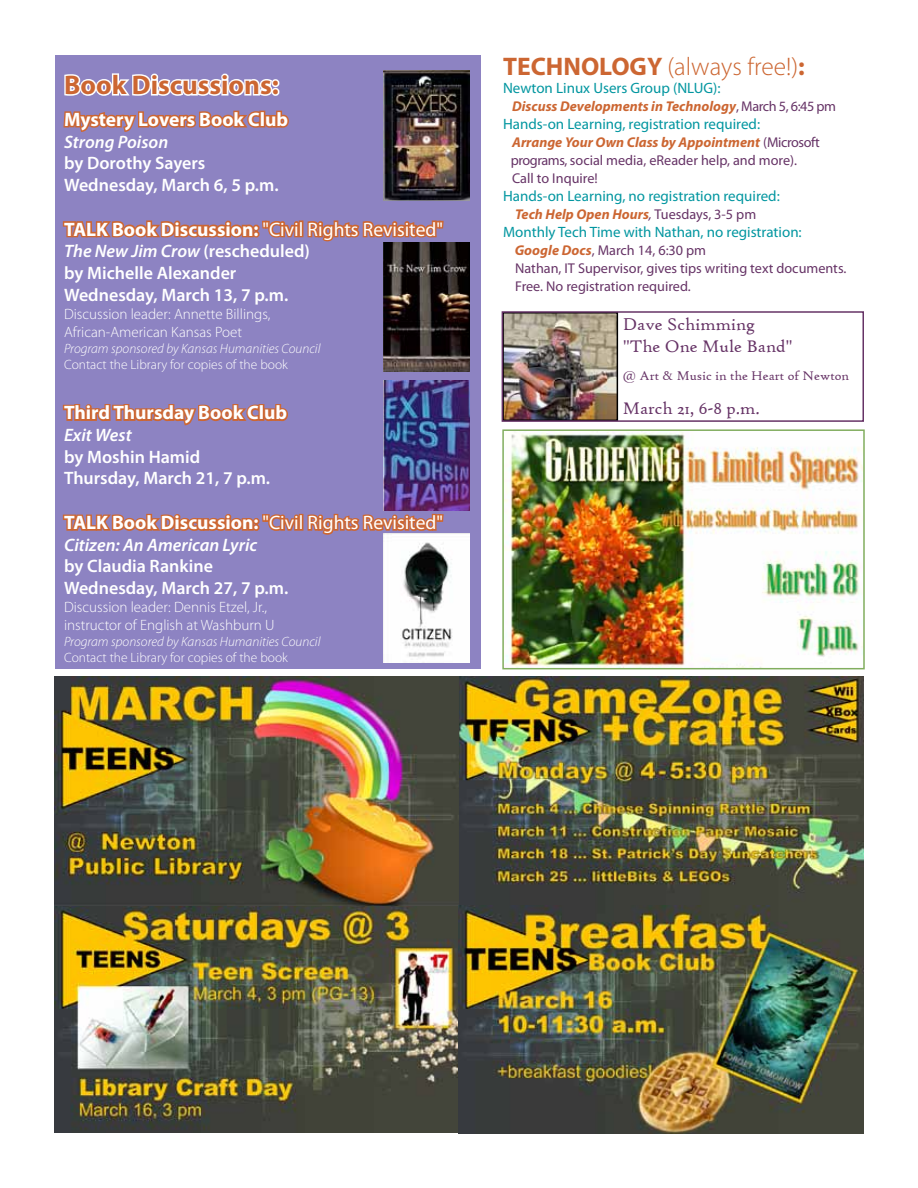
<style>
.page{position:relative;width:918px;height:1188px;background:#fff}
.page>*{position:absolute;margin:0;border:0;box-sizing:border-box;transform-origin:0 0}
.t1{font:700 27px "Myriad Pro";color:#cc6632}
.t2{font:300 25.5px "Myriad Pro";color:#cc6632}
.t3{font:19.5px "Myriad Pro";color:#fff}
.t4{font:700 19.5px "Myriad Pro";color:#fff}
.t5{font:600 18px/21.6px "Myriad Pro";color:#fff}
.t6{font:18px/21.6px "High Tower Text";color:#636}
.t7{font:italic 600 18px "Myriad Pro";color:#fff}
.t8{font:15px "Myriad Pro";color:#0296a0}
.t9{font:300 15px/18px "Myriad Pro";color:#fff}
.t10{font:14.25px/18px "Myriad Pro";color:#636}
.t11{font:italic 700 14.25px "Myriad Pro";color:#cc6632}
.t12{font:italic 300 13.5px "Myriad Pro";color:#fff}
.t13{font:300 13.5px "Myriad Pro";color:#fff}
.t14{font:13.5px "High Tower Text";color:#636}
.s1{font-weight:700}
.s2{font-style:italic}
.s3{font-weight:400;font-style:normal;color:#636}
.s4{font-weight:700;font-style:italic;color:#cc6632}
.s5{font-weight:400;color:#636}
</style>
<div class="page">
<div style="left:55px;top:55px;width:426px;height:614px;background:#8d83c2"></div>
<svg style="left:62px;top:220px;width:193px;height:18px"></svg>
<div style="left:253px;top:225px;width:7px;height:6px;border:3px solid #cc6632;border-radius:50%"></div>
<div style="left:253px;top:231px;width:7px;height:7px;border:3px solid #cc6632;border-radius:50%"></div>
<svg style="left:262px;top:220px;width:37px;height:18px"></svg>
<div style="left:299px;top:220px;width:4px;height:17px;border:3px solid #cc6632"></div>
<svg style="left:307px;top:107px;width:137px;height:152px"></svg>
<svg style="left:62px;top:404px;width:226px;height:22px"></svg>
<svg style="left:62px;top:513px;width:193px;height:18px"></svg>
<div style="left:253px;top:518px;width:7px;height:7px;border:3px solid #cc6632;border-radius:50%"></div>
<div style="left:253px;top:524px;width:7px;height:7px;border:3px solid #cc6632;border-radius:50%"></div>
<div style="left:262px;top:514px;width:5px;height:8px;border:3px solid #cc6632"></div>
<div style="left:265px;top:514px;width:5px;height:8px;border:3px solid #cc6632"></div>
<svg style="left:267px;top:514px;width:32px;height:17px"></svg>
<div style="left:299px;top:514px;width:4px;height:17px;border:3px solid #cc6632"></div>
<svg style="left:307px;top:400px;width:131px;height:152px"></svg>
<div style="left:436px;top:514px;width:5px;height:8px;border:3px solid #cc6632"></div>
<div style="left:439px;top:514px;width:5px;height:8px;border:3px solid #cc6632"></div>
<svg style="left:63px;top:73px;width:226px;height:59px"></svg>
<img style="left:384px;top:70px;width:86px;height:130px">
<img style="left:384px;top:243px;width:86px;height:128px">
<img style="left:384px;top:381px;width:86px;height:130px">
<img style="left:384px;top:534px;width:86px;height:129px">
<img style="left:54px;top:677px;width:810px;height:456px">
<img style="left:505px;top:432px;width:357px;height:234px">
<div style="left:502px;top:429px;width:363px;height:240px;border:2px solid #81ad5e"></div>
<img style="left:505px;top:315px;width:110px;height:103px">
<div style="left:502px;top:312px;width:116px;height:109px;border:2px solid #000"></div>
<div style="left:502px;top:311px;width:362px;height:111px;border:2px solid #636"></div>
<h1 class="t1" style="left:64px;top:67px;width:216px">Book Discussions:</h1>
<h3 class="t4" style="left:64px;top:107px;width:226px">Mystery Lovers Book Club</h3>
<p class="t7" style="left:64px;top:130px;width:106px">Strong Poison</p>
<p class="t5" style="left:64px;top:152px;width:216px">by Dorothy Sayers<br>Wednesday, March 6, 5 p.m.</p>
<h3 class="t3" style="left:64px;top:217px;width:380px"><span class="s1">TALK Book Discussion:</span> "Civil Rights Revisited"</h3>
<p class="t5" style="left:64px;top:240px;width:247px"><span class="s2">The New Jim Crow</span> (rescheduled) by Michelle Alexander<br>Wednesday, March 13, 7 p.m.</p>
<p class="t9" style="left:64px;top:304px;width:208px">Discussion leader: Annette Billings,<br>African-American Kansas Poet</p>
<p class="t12" style="left:64px;top:340px;width:258px">Program sponsored by Kansas Humanities Council</p>
<p class="t13" style="left:64px;top:356px;width:225px">Contact the Library for copies of the book</p>
<h3 class="t4" style="left:64px;top:400px;width:225px">Third Thursday Book Club</h3>
<p class="t7" style="left:64px;top:424px;width:69px">Exit West</p>
<p class="t5" style="left:64px;top:445px;width:208px">by Moshin Hamid<br>Thursday, March 21, 7 p.m.</p>
<h3 class="t3" style="left:64px;top:511px;width:380px"><span class="s1">TALK Book Discussion:</span> "Civil Rights Revisited"</h3>
<p class="t7" style="left:64px;top:533px;width:195px">Citizen: An American Lyric</p>
<p class="t5" style="left:64px;top:555px;width:226px">by Claudia Rankine<br>Wednesday, March 27, 7 p.m.</p>
<p class="t9" style="left:64px;top:598px;width:212px">Discussion leader: Dennis Etzel, Jr., instructor of English at Washburn U</p>
<p class="t12" style="left:64px;top:634px;width:258px">Program sponsored by Kansas Humanities Council</p>
<p class="t13" style="left:64px;top:650px;width:225px">Contact the Library for copies of the book</p>
<h2 class="t2" style="left:503px;top:52px;width:303px"><span class="s1">TECHNOLOGY</span> (always free!)<span class="s1">:</span></h2>
<p class="t8" style="left:503px;top:79px;width:219px">Newton Linux Users Group (NLUG):</p>
<p class="t11" style="left:512px;top:97px;width:325px">Discuss Developments in Technology<span class="s3">, March 5, 6:45 pm</span></p>
<p class="t8" style="left:503px;top:115px;width:259px">Hands-on Learning, registration required:</p>
<p class="t10" style="left:511px;top:133px;width:310px"><span class="s4">Arrange Your Own Class by Appointment</span> (Microsoft programs, social media, eReader help, and more).<br>Call to Inquire!</p>
<p class="t8" style="left:503px;top:187px;width:278px">Hands-on Learning, no registration required:</p>
<p class="t11" style="left:515px;top:205px;width:243px">Tech Help Open Hours<span class="s5">,</span> <span class="s3">Tuesdays, 3-5 pm</span></p>
<p class="t8" style="left:503px;top:223px;width:300px">Monthly Tech Time with Nathan, no registration:</p>
<p class="t10" style="left:515px;top:241px;width:333px"><span class="s4">Google Docs</span>, March 14, 6:30 pm<br>Nathan, IT Supervisor, gives tips writing text documents.<br>Free. No registration required.</p>
<p class="t6" style="left:623px;top:314px;width:171px">Dave Schimming "The One Mule Band"</p>
<p class="t14" style="left:623px;top:368px;width:228px">@ Art &amp; Music in the Heart of Newton</p>
<p class="t6" style="left:623px;top:397px;width:139px">March 21, 6-8 p.m.</p>
</div>
